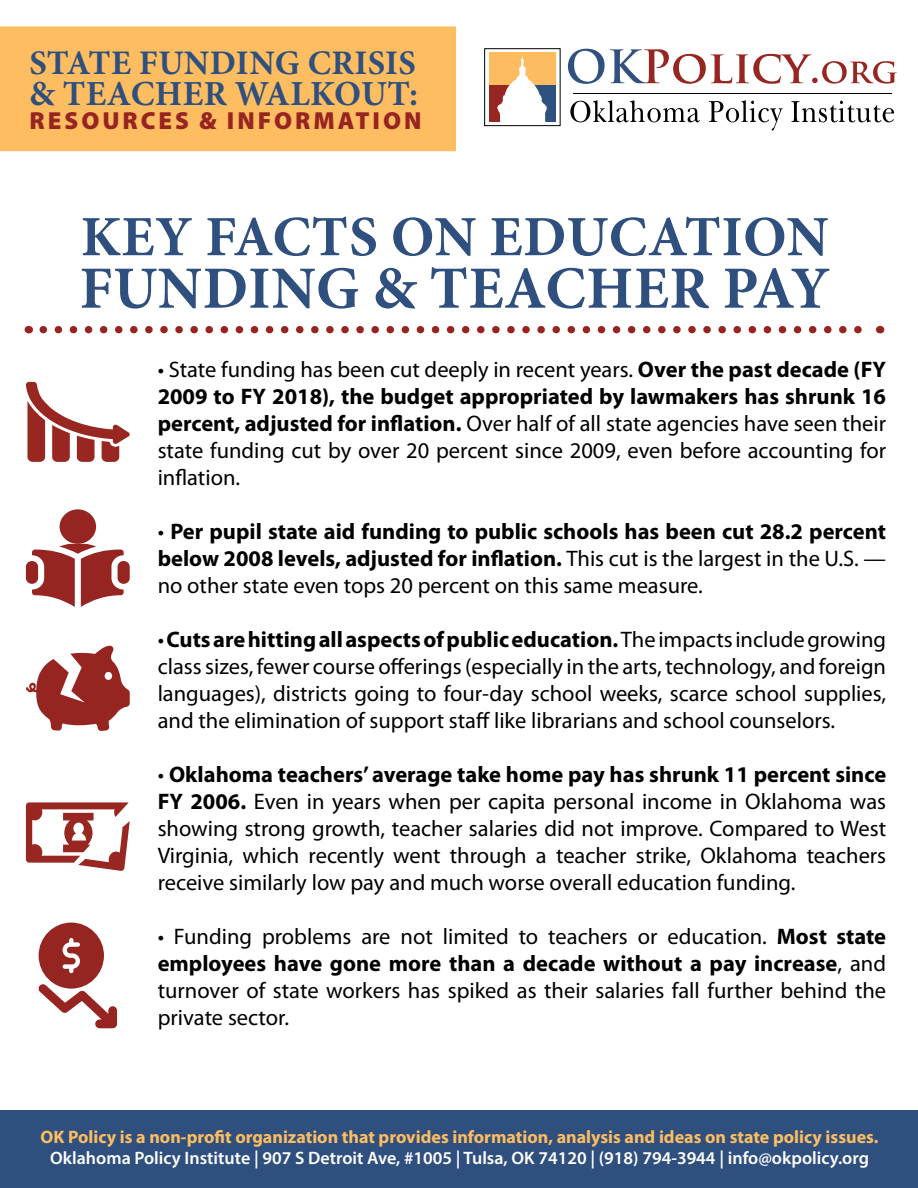
<style>
.page{position:relative;width:918px;height:1188px;background:#fff}
.page>*{position:absolute;margin:0;border:0;box-sizing:border-box;transform-origin:0 0}
.t1{font:700 60px "Minion Pro";letter-spacing:.01em;color:#2f507f}
.t2{font:700 57px "Minion Pro";letter-spacing:.01em;color:#2f507f}
.t3{font:700 35.25px "Minion Pro";letter-spacing:.01em;color:#2f507f}
.t4{font:700 34.5px "Minion Pro";letter-spacing:.01em;color:#2f507f}
.t5{font:900 24.75px "Myriad Pro";letter-spacing:.12em;color:#972421}
.t6{font:22.5px/27px "Myriad Pro";color:#000;text-align:justify}
.t7{font:700 22.5px/27px "Myriad Pro";color:#000;text-align:justify}
.t8{font:700 18px "Myriad Pro";color:#febd60}
.t9{font:600 18px "Myriad Pro";color:#fff}
.s1{font-weight:700}
.s2{font-weight:400}
</style>
<div class="page">
<div style="left:489px;top:53px;width:66px;height:32px;background:#fdbc60"></div>
<div style="left:489px;top:85px;width:34px;height:36px;background:#972522"></div>
<div style="left:523px;top:85px;width:32px;height:36px;background:#2f5180"></div>
<div style="left:484px;top:49px;width:76px;height:77px;border:1px solid #000"></div>
<img style="left:568px;top:49px;width:213px;height:35px">
<img style="left:570px;top:100px;width:273px;height:22px">
<img style="left:573px;top:93px;width:319px;height:1px">
<svg style="left:497px;top:55px;width:50px;height:67px"></svg>
<div style="left:1px;top:27px;width:454px;height:123px;background:#febd60"></div>
<div style="left:0;top:26px;width:456px;height:125px;border:2px solid #febd60"></div>
<svg style="left:43px;top:326px;width:819px;height:7px"></svg>
<svg style="left:26px;top:382px;width:104px;height:80px"></svg>
<div style="left:60px;top:509px;width:36px;height:35px;background:#962421;border-radius:50%"></div>
<div style="left:118px;top:561px;width:12px;height:23px;background:#962421;border-radius:6px"></div>
<div style="left:26px;top:561px;width:12px;height:23px;background:#962421;border-radius:6px"></div>
<svg style="left:32px;top:544px;width:92px;height:63px"></svg>
<svg style="left:26px;top:802px;width:104px;height:69px"></svg>
<div style="left:0;top:1110px;width:918px;height:78px;background:#2f507f"></div>
<svg style="left:26px;top:646px;width:104px;height:85px"></svg>
<svg style="left:38px;top:923px;width:79px;height:105px"></svg>
<h3 class="t4" style="left:30px;top:38px;width:388px">STATE FUNDING CRISIS</h3>
<h3 class="t3" style="left:30px;top:69px;width:390px">&amp; TEACHER WALKOUT:</h3>
<p class="t5" style="left:30px;top:107px;width:393px">RESOURCES &amp; INFORMATION</p>
<h2 class="t2" style="left:81px;top:197px;width:750px">KEY FACTS ON EDUCATION</h2>
<h1 class="t1" style="left:79px;top:246px;width:752px">FUNDING &amp; TEACHER PAY</h1>
<p class="t6" style="left:158px;top:356px;width:730px">• State funding has been cut deeply in recent years. <span class="s1">Over the past decade (FY 2009 to FY 2018), the budget appropriated by lawmakers has shrunk 16 percent, adjusted for inflation.</span> Over half of all state agencies have seen their state funding cut by over 20 percent since 2009, even before accounting for inflation.</p>
<p class="t7" style="left:158px;top:517px;width:730px"><span class="s2">•</span> Per pupil state aid funding to public schools has been cut 28.2 percent below 2008 levels, adjusted for inflation. <span class="s2">This cut is the largest in the U.S. — no other state even tops 20 percent on this same measure.</span></p>
<p class="t6" style="left:158px;top:626px;width:730px">• <span class="s1">Cuts are hitting all aspects of public education.</span>The impacts include growing class sizes, fewer course offerings (especially in the arts, technology, and foreign languages), districts going to four-day school weeks, scarce school supplies, and the elimination of support staff like librarians and school counselors.</p>
<p class="t6" style="left:158px;top:761px;width:730px">• <span class="s1">Oklahoma teachers’ average take home pay has shrunk 11 percent since FY 2006.</span> Even in years when per capita personal income in Oklahoma was showing strong growth, teacher salaries did not improve. Compared to West Virginia, which recently went through a teacher strike, Oklahoma teachers receive similarly low pay and much worse overall education funding.</p>
<p class="t6" style="left:158px;top:923px;width:730px">• Funding problems are not limited to teachers or education. <span class="s1">Most state employees have gone more than a decade without a pay increase</span>, and turnover of state workers has spiked as their salaries fall further behind the private sector.</p>
<p class="t8" style="left:41px;top:1125px;width:839px">OK Policy is a non-profit organization that provides information, analysis and ideas on state policy issues.</p>
<p class="t9" style="left:50px;top:1147px;width:820px">Oklahoma Policy Institute | 907 S Detroit Ave, #1005 | Tulsa, OK 74120 | (918) 794-3944 | info@okpolicy.org</p>
</div>
